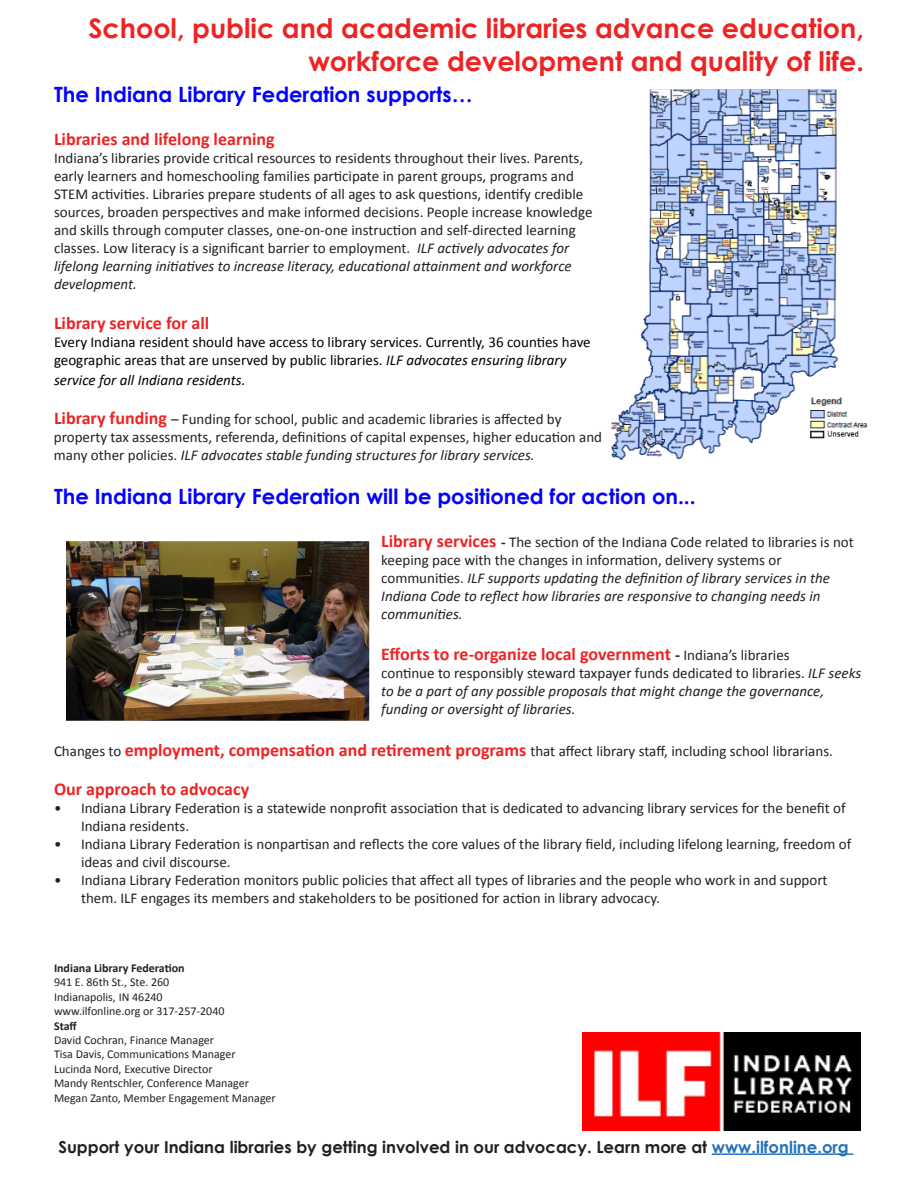
<style>
.page{position:relative;width:918px;height:1188px;background:#fff}
.page>*{position:absolute;margin:0;border:0;box-sizing:border-box;transform-origin:0 0}
.t1{font:700 27px/32.4px "Century Gothic";color:#ee2323;text-align:right}
.t2{font:700 21px "Century Gothic";color:#0400ff}
.t3{font:700 18px "Calibri";color:#ee2323}
.t4{font:700 16.5px "Century Gothic";color:#231f20}
.t5{font:15px/18px "Calibri";color:#231f20}
.t6{font:italic 15px/18px "Calibri";color:#231f20}
.t7{font:15px/18px "Calibri";color:#000}
.t8{font:italic 15px "Calibri";color:#000}
.t9{font:12px/14.4px "Calibri";color:#231f20}
.t10{font:700 12px "Calibri";color:#231f20}
.s1{font-style:italic}
.s2{font-weight:700;font-size:18px;color:#ee2323}
.s3{font-weight:700;font-style:normal;font-size:18px;color:#ee2323}
.s4{font-weight:700;font-style:normal}
.s5{font-style:normal}
.s6{font-size:16.5px;color:#231f20}
.s7{font-weight:400;font-size:15px;color:#231f20}
.s8{color:#2472ba}
</style>
<div class="page">
<img style="left:67px;top:542px;width:301px;height:178px">
<hr style="left:712px;top:1153px;width:141px;height:2px;background:#2472ba">
<img style="left:583px;top:1033px;width:277px;height:97px">
<img style="left:612px;top:90px;width:256px;height:370px">
<h1 class="t1" style="left:89px;top:11px;width:777px">School, public and academic libraries advance education, workforce development and quality of life.</h1>
<h2 class="t2" style="left:54px;top:79px;width:420px">The Indiana Library Federation supports…</h2>
<p class="t3" style="left:54px;top:127px;width:222px">Libraries and lifelong learning</p>
<p class="t5" style="left:54px;top:149px;width:540px">Indiana’s libraries provide critical resources to residents throughout their lives. Parents, early learners and homeschooling families participate in parent groups, programs and STEM activities. Libraries prepare students of all ages to ask questions, identify credible sources, broaden perspectives and make informed decisions. People increase knowledge and skills through computer classes, one-on-one instruction and self-directed learning classes. Low literacy is a significant barrier to employment. <span class="s1">ILF actively advocates for lifelong learning initiatives to increase literacy, educational attainment and workforce development.</span></p>
<p class="t3" style="left:54px;top:310px;width:157px">Library service for all</p>
<p class="t7" style="left:54px;top:332px;width:538px">Every Indiana resident should have access to library services. Currently, 36 counties have geographic areas that are unserved by public libraries. <span class="s1">ILF advocates ensuring library</span></p>
<p class="t8" style="left:54px;top:369px;width:193px">service for all Indiana residents.</p>
<p class="t5" style="left:54px;top:410px;width:550px"><span class="s2">Library funding</span> – Funding for school, public and academic libraries is affected by property tax assessments, referenda, definitions of capital expenses, higher education and many other policies. <span class="s1">ILF advocates stable funding structures for library services.</span></p>
<h2 class="t2" style="left:54px;top:480px;width:643px">The Indiana Library Federation will be positioned for action on...</h2>
<p class="t6" style="left:381px;top:532px;width:474px"><span class="s3">Library services</span> <span class="s4">-</span> <span class="s5">The section of the Indiana Code related to libraries is not keeping pace with the changes in information, delivery systems or communities.</span> ILF supports updating the definition of library services in the Indiana Code to reflect how libraries are responsive to changing needs in communities.</p>
<p class="t3" style="left:381px;top:641px;width:410px">Efforts to re-organize local government <span class="s6">-</span> <span class="s7">Indiana’s libraries</span></p>
<p class="t6" style="left:381px;top:664px;width:481px"><span class="s5">continue to responsibly steward taxpayer funds dedicated to libraries.</span> ILF seeks to be a part of any possible proposals that might change the governance, funding or oversight of libraries.</p>
<p class="t5" style="left:54px;top:741px;width:780px">Changes to <span class="s2">employment, compensation and retirement programs</span> that affect library staff, including school librarians.</p>
<p class="t3" style="left:54px;top:776px;width:197px">Our approach to advocacy</p>
<p class="t5" style="left:81px;top:798px;width:766px;text-indent:-27px">• Indiana Library Federation is a statewide nonprofit association that is dedicated to advancing library services for the benefit of<br>Indiana residents.</p>
<p class="t5" style="left:81px;top:834px;width:772px;text-indent:-27px">• Indiana Library Federation is nonpartisan and reflects the core values of the library field, including lifelong learning, freedom of ideas and civil discourse.</p>
<p class="t5" style="left:81px;top:870px;width:748px;text-indent:-27px">• Indiana Library Federation monitors public policies that affect all types of libraries and the people who work in and support them. ILF engages its members and stakeholders to be positioned for action in library advocacy.</p>
<p class="t10" style="left:54px;top:960px;width:132px">Indiana Library Federation</p>
<p class="t9" style="left:54px;top:975px;width:172px">941 E. 86th St., Ste. 260<br>Indianapolis, IN 46240 www.ilfonline.org or 317-257-2040</p>
<p class="t10" style="left:54px;top:1017px;width:24px">Staff</p>
<p class="t9" style="left:54px;top:1032px;width:223px">David Cochran, Finance Manager<br>Tisa Davis, Communications Manager Lucinda Nord, Executive Director<br>Mandy Rentschler, Conference Manager Megan Zanto, Member Engagement Manager</p>
<p class="t4" style="left:58px;top:1134px;width:792px">Support your Indiana libraries by getting involved in our advocacy. Learn more at <span class="s8">www.ilfonline.org</span></p>
</div>
